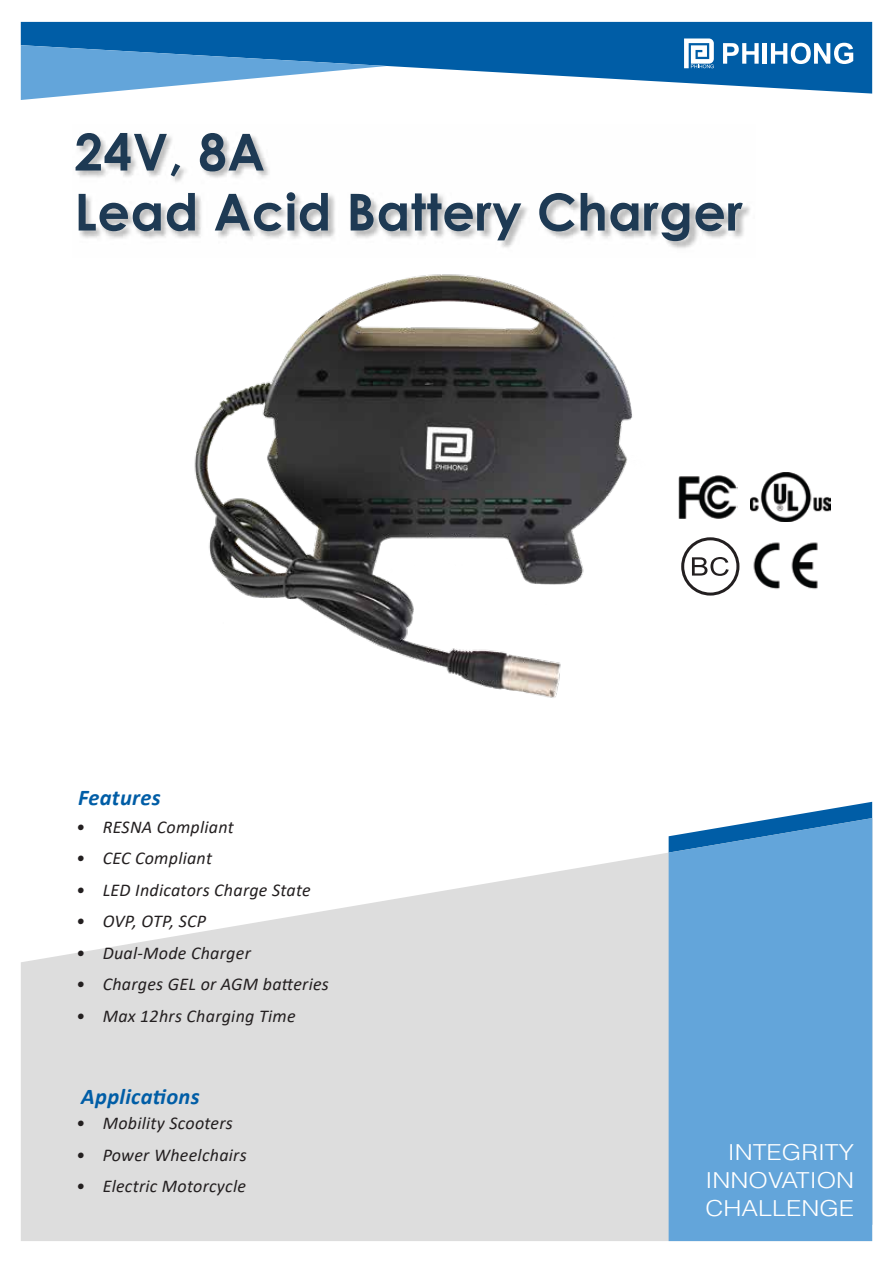
<style>
.page{position:relative;width:893px;height:1263px;background:#fff}
.page>*{position:absolute;margin:0;border:0;box-sizing:border-box;transform-origin:0 0}
.t1{font:700 51px/60px "Century Gothic";letter-spacing:.01em;color:#1e3a54}
.t2{font:italic 700 22.5px "Calibri";letter-spacing:.015em;color:#005da6}
.t3{font:300 22.05px/28px "Helvetica LT Std";color:#fff;text-align:justify;scale:1.14 1}
.t4{font:italic 18px "Calibri";letter-spacing:.015em;color:#231f20}
</style>
<div class="page">
<svg style="left:777px;top:802px;width:95px;height:16px"></svg>
<svg style="left:21px;top:836px;width:648px;height:405px;fill:#ddd"></svg>
<div style="left:669px;top:818px;width:203px;height:423px;background:#63a5da"></div>
<svg style="left:21px;top:22px;width:851px;height:72px;fill:#005da6"></svg>
<svg style="left:21px;top:45px;width:366px;height:55px"></svg>
<svg style="left:723px;top:43px;width:36px;height:21px"></svg>
<hr style="left:763px;top:43px;width:4px;height:21px;background:#fff">
<svg style="left:771px;top:43px;width:82px;height:21px"></svg>
<svg style="left:684px;top:38px;width:30px;height:30px"></svg>
<img style="left:77px;top:134px;width:673px;height:114px">
<img style="left:194px;top:274px;width:438px;height:424px">
<img style="left:678px;top:475px;width:60px;height:44px">
<img style="left:750px;top:473px;width:80px;height:48px">
<img style="left:753px;top:542px;width:65px;height:47px">
<div style="left:681px;top:537px;width:58px;height:59px;border:3px solid #231f20;border-radius:50%"></div>
<svg style="left:692px;top:557px;width:37px;height:19px"></svg>
<h1 class="t1" style="left:74px;top:120px;width:670px">24V, 8A<br>Lead Acid Battery Charger</h1>
<p class="t2" style="left:78px;top:782px;width:84px">Features</p>
<p class="t4" style="left:76px;top:814px;width:159px">• RESNA Compliant</p>
<p class="t4" style="left:76px;top:846px;width:137px">• CEC Compliant</p>
<p class="t4" style="left:76px;top:877px;width:236px">• LED Indicators Charge State</p>
<p class="t4" style="left:76px;top:909px;width:132px">• OVP, OTP, SCP</p>
<p class="t4" style="left:76px;top:940px;width:176px">• Dual-Mode Charger</p>
<p class="t4" style="left:76px;top:972px;width:254px">• Charges GEL or AGM batteries</p>
<p class="t4" style="left:76px;top:1003px;width:221px">• Max 12hrs Charging Time</p>
<p class="t2" style="left:81px;top:1081px;width:120px">Applications</p>
<p class="t4" style="left:76px;top:1111px;width:158px">• Mobility Scooters</p>
<p class="t4" style="left:76px;top:1142px;width:172px">• Power Wheelchairs</p>
<p class="t4" style="left:76px;top:1174px;width:171px">• Electric Motorcycle</p>
<p class="t3" style="left:705px;top:1138px;width:132px;text-indent:22px">INTEGRITY INNOVATION CHALLENGE</p>
</div>
